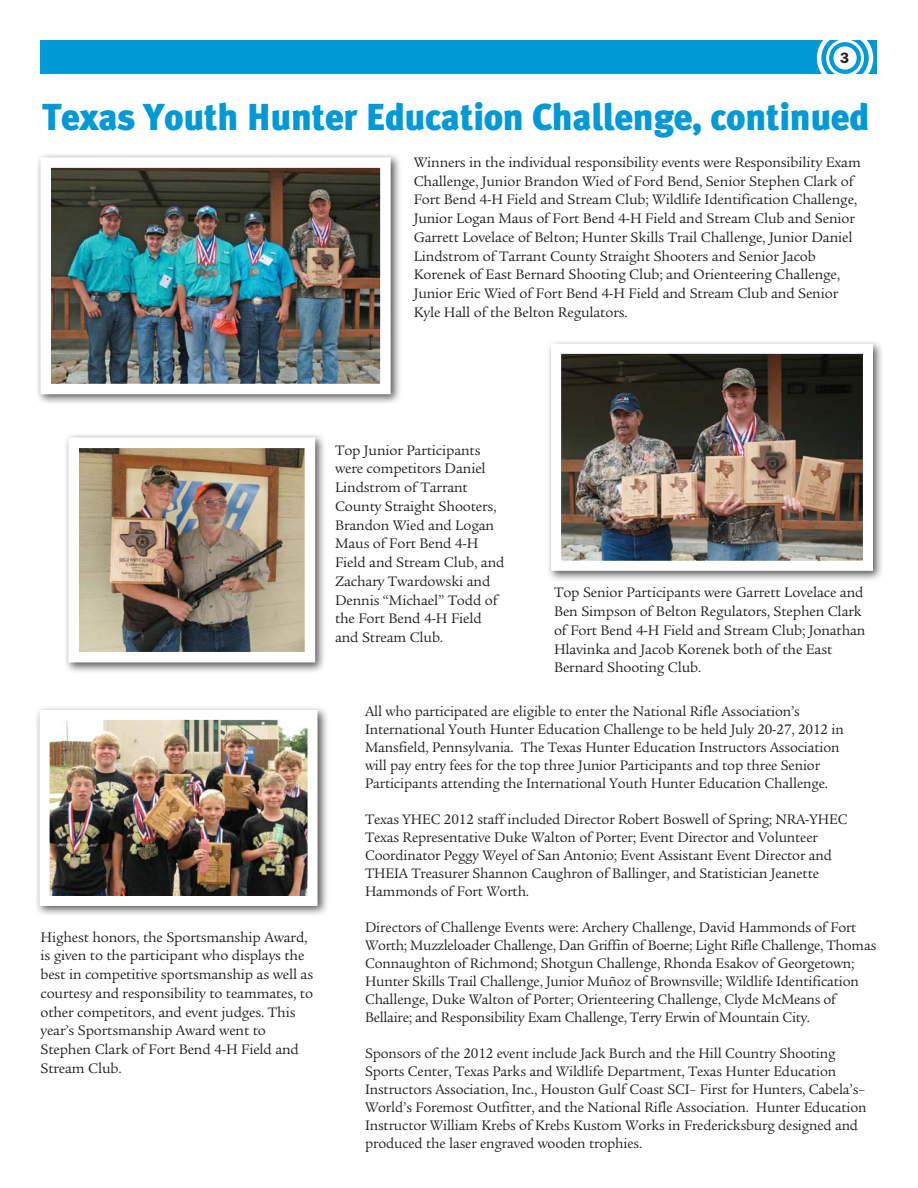
<style>
.page{position:relative;width:918px;height:1188px;background:#fff}
.page>*{position:absolute;margin:0;border:0;box-sizing:border-box;transform-origin:0 0}
.body_text{font:900 37.5px "Meta Plus";letter-spacing:-.01em;color:#0099d8}
.t1{font:15px/18.8px "Legacy Serif";letter-spacing:-.01em;color:#231f20}
.t2{font:600 15px "Franklin Gothic";color:#231f20}
</style>
<div class="page">
<div style="left:40px;top:40px;width:838px;height:34px;background:#0099d8"></div>
<div style="left:817px;top:30px;width:56px;height:56px;border:4px solid #fff;border-radius:50%"></div>
<div style="left:826px;top:39px;width:38px;height:38px;border:3px solid #fff;border-radius:50%"></div>
<div style="left:833px;top:46px;width:24px;height:24px;background:#fff;border-radius:50%"></div>
<div style="left:35px;top:152px;width:367px;height:254px;background:#231f20;opacity:.75"></div>
<img style="left:51px;top:168px;width:329px;height:215px">
<div style="left:40px;top:157px;width:351px;height:237px;border:10px solid #fff"></div>
<div style="left:63px;top:433px;width:263px;height:241px;background:#231f20;opacity:.75"></div>
<img style="left:79px;top:449px;width:225px;height:202px">
<div style="left:546px;top:339px;width:339px;height:243px;background:#231f20;opacity:.75"></div>
<img style="left:562px;top:355px;width:300px;height:205px">
<div style="left:551px;top:344px;width:322px;height:227px;border:10px solid #fff"></div>
<div style="left:35px;top:705px;width:294px;height:212px;background:#231f20;opacity:.75"></div>
<img style="left:51px;top:721px;width:256px;height:174px">
<div style="left:40px;top:710px;width:278px;height:196px;border:10px solid #fff"></div>
<p class="t2" style="left:840px;top:49px;width:10px">3</p>
<p class="body_text" style="left:42px;top:95px;width:829px">Texas Youth Hunter Education Challenge, continued</p>
<p class="t1" style="left:414px;top:153px;width:449px">Winners in the individual responsibility events were Responsibility Exam Challenge, Junior Brandon Wied of Ford Bend, Senior Stephen Clark of Fort Bend 4-H Field and Stream Club; Wildlife Identification Challenge, Junior Logan Maus of Fort Bend 4-H Field and Stream Club and Senior Garrett Lovelace of Belton; Hunter Skills Trail Challenge, Junior Daniel Lindstrom of Tarrant County Straight Shooters and Senior Jacob Korenek of East Bernard Shooting Club; and Orienteering Challenge, Junior Eric Wied of Fort Bend 4-H Field and Stream Club and Senior Kyle Hall of the Belton Regulators.</p>
<p class="t1" style="left:40px;top:928px;width:274px">Highest honors, the Sportsmanship Award, is given to the participant who displays the best in competitive sportsmanship as well as courtesy and responsibility to teammates, to other competitors, and event judges. This year’s Sportsmanship Award went to Stephen Clark of Fort Bend 4-H Field and Stream Club.</p>
<p class="t1" style="left:335px;top:441px;width:171px">Top Junior Participants were competitors Daniel<br>Lindstrom of Tarrant<br>County Straight Shooters,<br>Brandon Wied and Logan<br>Maus of Fort Bend 4-H<br>Field and Stream Club, and<br>Zachary Twardowski and<br>Dennis “Michael” Todd of the Fort Bend 4-H Field and Stream Club.</p>
<p class="t1" style="left:554px;top:584px;width:313px">Top Senior Participants were Garrett Lovelace and Ben Simpson of Belton Regulators, Stephen Clark of Fort Bend 4-H Field and Stream Club; Jonathan Hlavinka and Jacob Korenek both of the East Bernard Shooting Club.</p>
<p class="t1" style="left:365px;top:703px;width:480px;line-height:18px">All who participated are eligible to enter the National Rifle Association’s International Youth Hunter Education Challenge to be held July 20-27, 2012 in Mansfield, Pennsylvania. The Texas Hunter Education Instructors Association will pay entry fees for the top three Junior Participants and top three Senior Participants attending the International Youth Hunter Education Challenge.</p>
<p class="t1" style="left:365px;top:811px;width:484px;line-height:18px">Texas YHEC 2012 staff included Director Robert Boswell of Spring; NRA-YHEC Texas Representative Duke Walton of Porter; Event Director and Volunteer Coordinator Peggy Weyel of San Antonio; Event Assistant Event Director and THEIA Treasurer Shannon Caughron of Ballinger, and Statistician Jeanette Hammonds of Fort Worth.</p>
<p class="t1" style="left:365px;top:919px;width:513px;line-height:18px">Directors of Challenge Events were: Archery Challenge, David Hammonds of Fort Worth; Muzzleloader Challenge, Dan Griffin of Boerne; Light Rifle Challenge, Thomas Connaughton of Richmond; Shotgun Challenge, Rhonda Esakov of Georgetown; Hunter Skills Trail Challenge, Junior Muñoz of Brownsville; Wildlife Identification Challenge, Duke Walton of Porter; Orienteering Challenge, Clyde McMeans of Bellaire; and Responsibility Exam Challenge, Terry Erwin of Mountain City.</p>
<p class="t1" style="left:365px;top:1045px;width:503px;line-height:18px">Sponsors of the 2012 event include Jack Burch and the Hill Country Shooting Sports Center, Texas Parks and Wildlife Department, Texas Hunter Education Instructors Association, Inc., Houston Gulf Coast SCI– First for Hunters, Cabela’s– World’s Foremost Outfitter, and the National Rifle Association. Hunter Education Instructor William Krebs of Krebs Kustom Works in Fredericksburg designed and produced the laser engraved wooden trophies.</p>
</div>
